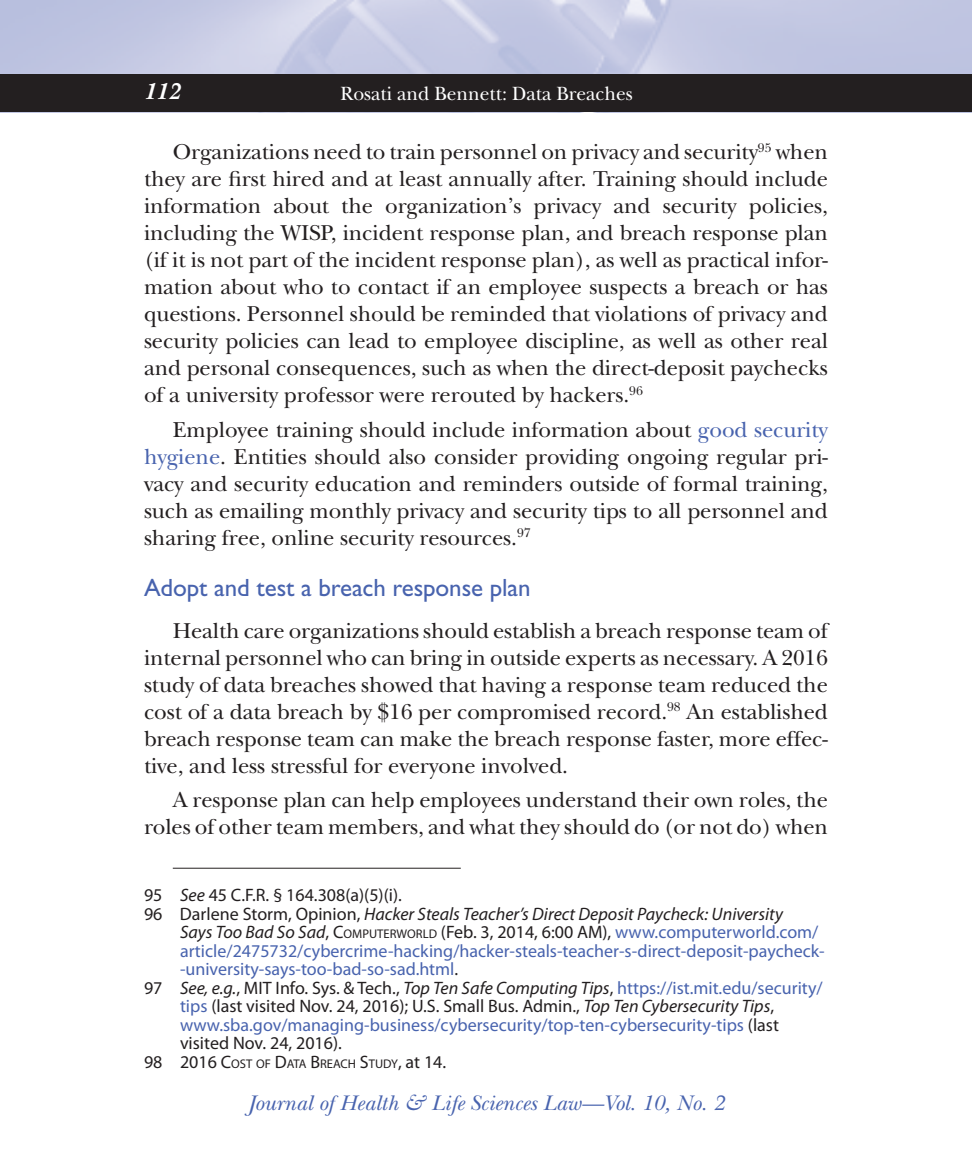
<style>
.page{position:relative;width:972px;height:1152px;background:#fff}
.page>*{position:absolute;margin:0;border:0;box-sizing:border-box;transform-origin:0 0}
.B_HEAD{font:25px "Gill Sans Std";letter-spacing:-.005em;color:#4863ae}
.t1{font:italic 700 24px "New Baskerville Std";color:#fff}
.BODY_Text{font:22.4px/27px "New Baskerville Std";letter-spacing:-.005em;color:#231f20;text-align:justify}
.t2{font:italic 22px "New Baskerville Std";color:#4863ae}
.t3{font:20px "New Baskerville Std";color:#fff}
.Footnote_text{font:18px/18.4px "Myriad Pro";color:#4863ae}
.Footnote_text-2{font:18px "Myriad Pro";color:#231f20}
.Footnote_text-3{font:12.6px "Myriad Pro";color:#231f20}
.s1{color:#4863ae}
.s2{font-style:italic}
.s3{color:#231f20}
.s4{font-style:italic;color:#231f20}
.s5{font-size:12.6px;color:#231f20}
.s6{font-size:18px}
</style>
<div class="page">
<img style="left:0;top:0;width:972px;height:75px">
<div style="left:0;top:75px;width:972px;height:37px;background:#231f20"></div>
<hr style="left:173px;top:868px;width:288px;height:1px;background:#231f20">
<p class="t1" style="left:144px;top:78px;width:37px">112</p>
<p class="t3" style="left:341px;top:82px;width:294px">Rosati and Bennett: Data Breaches</p>
<p class="BODY_Text" style="left:144px;top:139px;width:686px;text-indent:29px">Organizations need to train personnel on privacy and security<sup>95</sup> when they are first hired and at least annually after. Training should include information about the organization’s privacy and security policies, including the WISP, incident response plan, and breach response plan (if it is not part of the incident response plan), as well as practical infor&shy;mation about who to contact if an employee suspects a breach or has questions. Personnel should be reminded that violations of privacy and security policies can lead to employee discipline, as well as other real and personal consequences, such as when the direct-deposit paychecks of a university professor were rerouted by hackers.<sup>96</sup></p>
<p class="BODY_Text" style="left:144px;top:416px;width:686px;text-indent:29px">Employee training should include information about <span class="s1">good security hygiene</span>. Entities should also consider providing ongoing regular pri&shy;vacy and security education and reminders outside of formal training, such as emailing monthly privacy and security tips to all personnel and sharing free, online security resources.<sup>97</sup></p>
<p class="B_HEAD" style="left:144px;top:573px;width:388px">Adopt and test a breach response plan</p>
<p class="BODY_Text" style="left:144px;top:617px;width:687px;text-indent:29px">Health care organizations should establish a breach response team of internal personnel who can bring in outside experts as necessary. A 2016 study of data breaches showed that having a response team reduced the cost of a data breach by $16 per compromised record.<sup>98</sup> An established breach response team can make the breach response faster, more effec&shy;tive, and less stressful for everyone involved.</p>
<p class="BODY_Text" style="left:144px;top:786px;width:686px;text-align:right">A response plan can help employees understand their own roles, the roles of other team members, and what they should do (or not do) when</p>
<p class="Footnote_text-2" style="left:144px;top:884px;width:259px">95 <span class="s2">See</span> 45 C.F.R. § 164.308(a)(5)(i).</p>
<p class="Footnote_text" style="left:180px;top:904px;width:646px;text-indent:-36px"><span class="s3">96 Darlene Storm, Opinion,</span> <span class="s4">Hacker Steals Teacher’s Direct Deposit Paycheck: University<br>Says Too Bad So Sad</span><span class="s3">,</span> <span class="s3">C</span><span class="s5">OMPUTERWORLD</span> <span class="s3">(Feb. 3, 2014, 6:00 AM),</span> www.computerworld.com/ article/2475732/cybercrime-hacking/hacker-steals-teacher-s-direct-deposit-paycheck--university-says-too-bad-so-sad.html<span class="s3">.</span></p>
<p class="Footnote_text" style="left:180px;top:978px;width:644px;text-indent:-36px"><span class="s3">97</span> <span class="s4">See, e.g.</span><span class="s3">, MIT Info. Sys. &amp; Tech.,</span> <span class="s4">Top Ten Safe Computing Tips</span><span class="s3">,</span> https://ist.mit.edu/security/ tips <span class="s3">(last visited Nov. 24, 2016); U.S. Small Bus. Admin.,</span> <span class="s4">Top Ten Cybersecurity Tips</span><span class="s3">, </span>www.sba.gov/managing-business/cybersecurity/top-ten-cybersecurity-tips <span class="s3">(last visited Nov. 24, 2016).</span></p>
<p class="Footnote_text-3" style="left:144px;top:1056px;width:304px"><span class="s6">98</span> <span class="s6">2016 C</span>OST OF <span class="s6">D</span>ATA <span class="s6">B</span> REACH <span class="s6">S</span>TUDY<span class="s6">, at 14.</span></p>
<p class="t2" style="left:248px;top:1090px;width:478px">Journal of Health &amp; Life Sciences Law—Vol. 10, No. 2</p>
</div>
